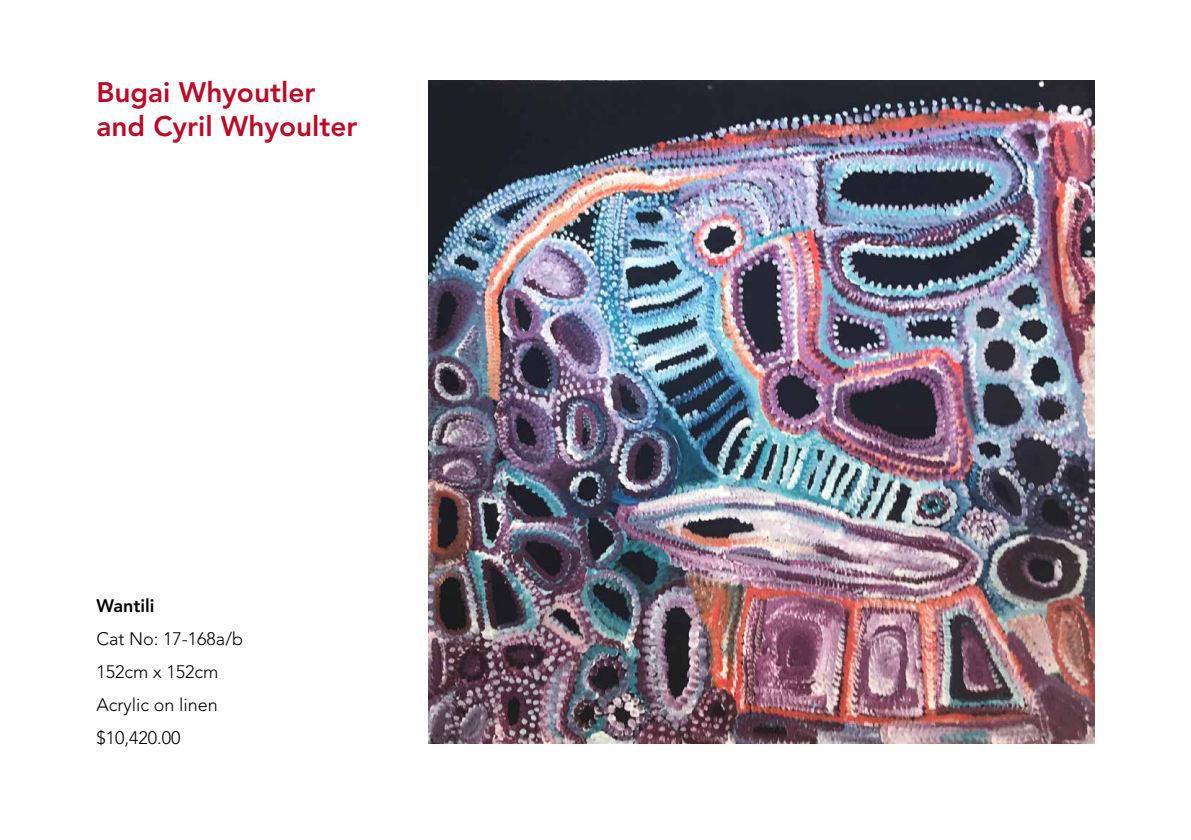
<style>
.page{position:relative;width:1191px;height:840px;background:#fff}
.page>*{position:absolute;margin:0;border:0;box-sizing:border-box;transform-origin:0 0}
.t1{font:800 28px/33.6px "Avenir";color:#bd0a26}
.t2{font:300 18px/33px "Avenir";color:#000}
.t3{font:800 18px "Avenir";color:#000}
</style>
<div class="page">
<img style="left:428px;top:81px;width:666px;height:662px">
<h1 class="t1" style="left:96px;top:75px;width:262px">Bugai Whyoutler and Cyril Whyoulter</h1>
<p class="t3" style="left:96px;top:594px;width:60px">Wantili</p>
<p class="t2" style="left:96px;top:621px;width:148px">Cat No: 17-168a/b<br>152cm x 152cm<br>Acrylic on linen $10,420.00</p>
</div>
